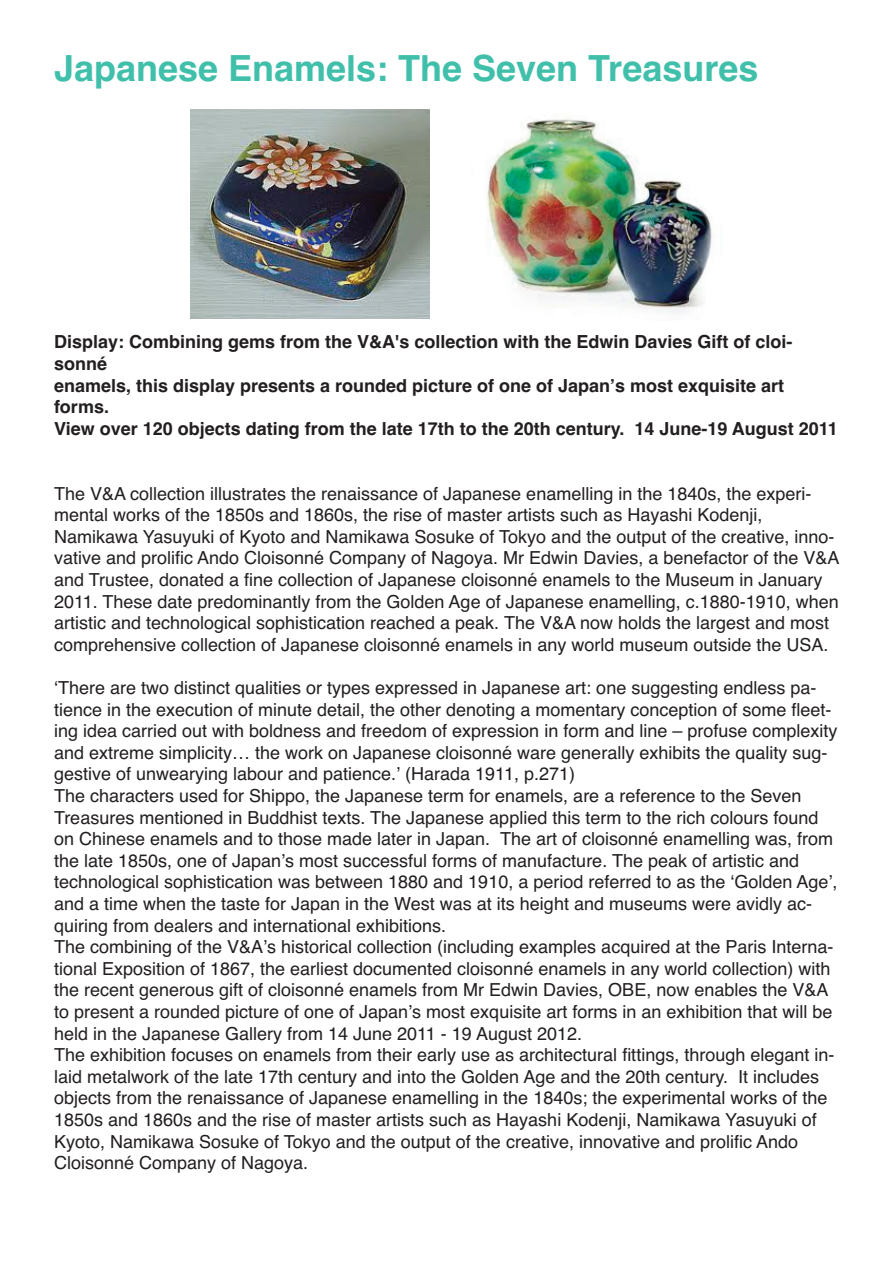
<style>
.page{position:relative;width:893px;height:1263px;background:#fff}
.page>*{position:absolute;margin:0;border:0;box-sizing:border-box;transform-origin:0 0}
.t1{font:700 36px "Helvetica";color:#40bfaa}
.t2{font:18px/21.6px "Helvetica";color:#231f20}
.t3{font:700 18px/21.6px "Helvetica";color:#231f20}
</style>
<div class="page">
<img style="left:190px;top:110px;width:239px;height:208px">
<img style="left:487px;top:118px;width:225px;height:195px">
<h1 class="t1" style="left:54px;top:48px;width:706px">Japanese Enamels: The Seven Treasures</h1>
<p class="t3" style="left:54px;top:331px;width:785px">Display: Combining gems from the V&amp;A's collection with the Edwin Davies Gift of cloi&shy;sonné<br>enamels, this display presents a rounded picture of one of Japanʼs most exquisite art forms.<br>View over 120 objects dating from the late 17th to the 20th century. 14 June-19 August 2011</p>
<p class="t2" style="left:54px;top:482px;width:787px">The V&amp;A collection illustrates the renaissance of Japanese enamelling in the 1840s, the experi&shy;mental works of the 1850s and 1860s, the rise of master artists such as Hayashi Kodenji, Namikawa Yasuyuki of Kyoto and Namikawa Sosuke of Tokyo and the output of the creative, inno&shy;vative and prolific Ando Cloisonné Company of Nagoya. Mr Edwin Davies, a benefactor of the V&amp;A and Trustee, donated a fine collection of Japanese cloisonné enamels to the Museum in January 2011. These date predominantly from the Golden Age of Japanese enamelling, c.1880-1910, when artistic and technological sophistication reached a peak. The V&amp;A now holds the largest and most comprehensive collection of Japanese cloisonné enamels in any world museum outside the USA.</p>
<p class="t2" style="left:54px;top:677px;width:785px">ʻThere are two distinct qualities or types expressed in Japanese art: one suggesting endless pa&shy;tience in the execution of minute detail, the other denoting a momentary conception of some fleet&shy;ing idea carried out with boldness and freedom of expression in form and line – profuse complexity and extreme simplicity… the work on Japanese cloisonné ware generally exhibits the quality sug&shy;gestive of unwearying labour and patience.ʼ (Harada 1911, p.271)<br>The characters used for Shippo, the Japanese term for enamels, are a reference to the Seven Treasures mentioned in Buddhist texts. The Japanese applied this term to the rich colours found on Chinese enamels and to those made later in Japan. The art of cloisonné enamelling was, from the late 1850s, one of Japanʼs most successful forms of manufacture. The peak of artistic and technological sophistication was between 1880 and 1910, a period referred to as the ʻGolden Ageʼ, and a time when the taste for Japan in the West was at its height and museums were avidly ac&shy;quiring from dealers and international exhibitions.<br>The combining of the V&amp;Aʼs historical collection (including examples acquired at the Paris Interna&shy;tional Exposition of 1867, the earliest documented cloisonné enamels in any world collection) with the recent generous gift of cloisonné enamels from Mr Edwin Davies, OBE, now enables the V&amp;A to present a rounded picture of one of Japanʼs most exquisite art forms in an exhibition that will be held in the Japanese Gallery from 14 June 2011 - 19 August 2012.<br>The exhibition focuses on enamels from their early use as architectural fittings, through elegant in&shy;laid metalwork of the late 17th century and into the Golden Age and the 20th century. It includes objects from the renaissance of Japanese enamelling in the 1840s; the experimental works of the 1850s and 1860s and the rise of master artists such as Hayashi Kodenji, Namikawa Yasuyuki of Kyoto, Namikawa Sosuke of Tokyo and the output of the creative, innovative and prolific Ando Cloisonné Company of Nagoya.</p>
</div>
